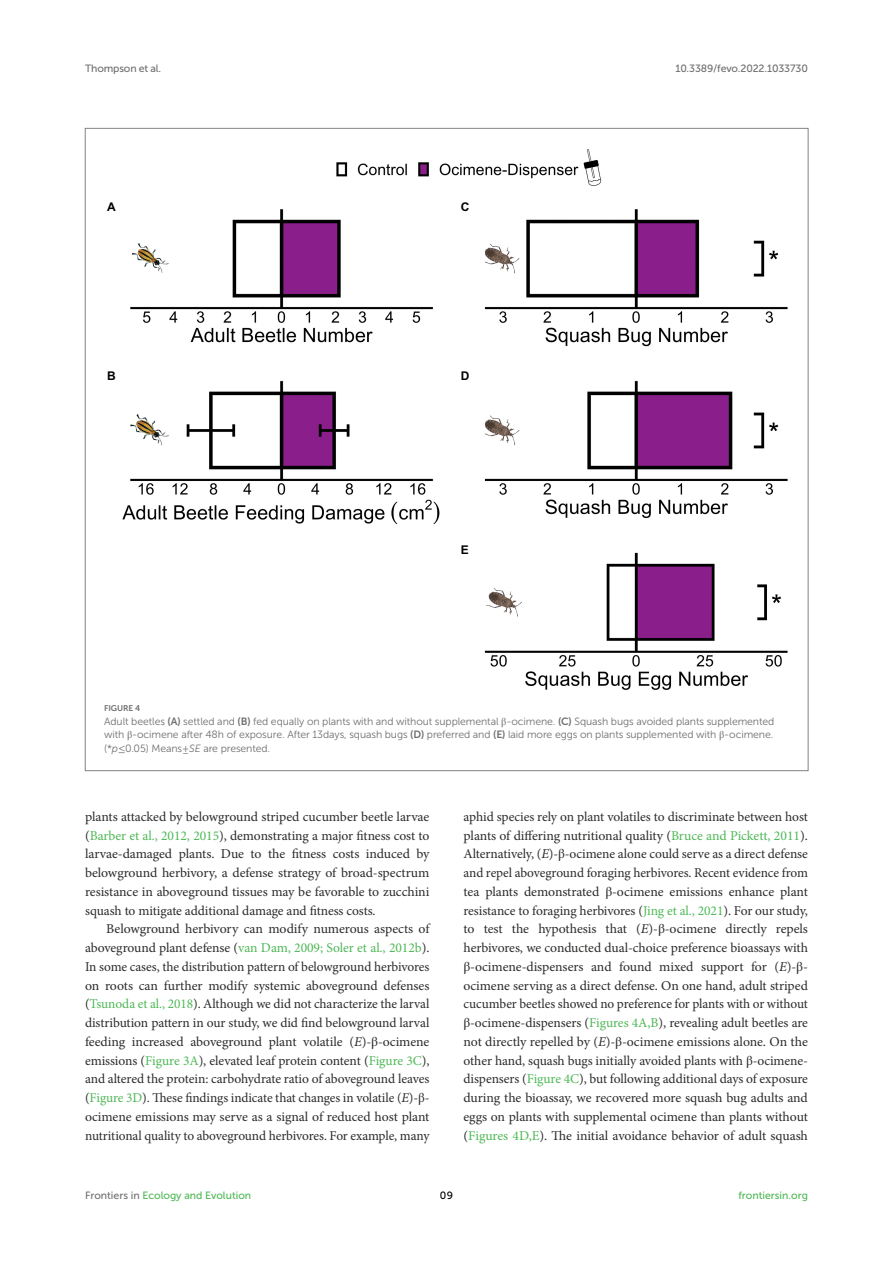
<style>
.page{position:relative;width:893px;height:1263px;background:#fff}
.page>*{position:absolute;margin:0;border:0;box-sizing:border-box;transform-origin:0 0}
.TEXT{font:13.5px/18.8px "Minion Pro";letter-spacing:-.01em;color:#2b2b2a;text-align:justify}
.t1{font:700 12px "Arial";color:#000}
.FIG_LEG{font:10.5px/13.5px "Museo Sans 300";letter-spacing:-.01em;color:#706f70;text-align:justify}
.t2{font:10.5px "Museo Sans 500";color:#4eb855}
.t3{font:10.5px "Museo Sans 500";letter-spacing:-.015em;color:#706f70}
.t4{font:10.5px "Museo Sans 500";color:#000}
.FIG_HD{font:8.25px "Museo Sans 700";letter-spacing:-.01em;color:#706f70}
.s1{font-family:"Museo Sans 700"}
.s2{font-family:"STIX General"}
.s3{font-style:italic}
.s4{color:#4eb855}
.s5{color:#706f70}
</style>
<div class="page">
<img style="left:122px;top:149px;width:666px;height:541px">
<p class="t3" style="left:85px;top:63px;width:78px">Thompson et al.</p>
<p class="t3" style="left:675px;top:63px;width:134px">10.3389/fevo.2022.1033730</p>
<p class="t1" style="left:107px;top:198px;width:10px">A</p>
<p class="t1" style="left:461px;top:198px;width:10px">C</p>
<p class="t1" style="left:107px;top:367px;width:10px">B</p>
<p class="t1" style="left:461px;top:367px;width:10px">D</p>
<p class="t1" style="left:461px;top:542px;width:10px">E</p>
<p class="FIG_HD" style="left:104px;top:704px;width:37px">FIGURE 4</p>
<p class="FIG_LEG" style="left:104px;top:714px;width:672px">Adult beetles <span class="s1">(A)</span> settled and <span class="s1">(B)</span> fed equally on plants with and without supplemental <span class="s2">β</span>-ocimene. <span class="s1">(C)</span> Squash bugs avoided plants supplemented with <span class="s2">β</span>-ocimene after 48 h of exposure. After 13 days, squash bugs <span class="s1">(D)</span> preferred and <span class="s1">(E)</span> laid more eggs on plants supplemented with <span class="s2">β</span>-ocimene. (*<span class="s3">p</span><span class="s2">≤</span> 0.05) Means ± <span class="s3">SE</span> are presented.</p>
<p class="TEXT" style="left:85px;top:807px;width:346px">plants attacked by belowground striped cucumber beetle larvae (<span class="s4">Barber et al., 2012, 2015</span>), demonstrating a major fitness cost to larvae-damaged plants. Due to the fitness costs induced by belowground herbivory, a defense strategy of broad-spectrum resistance in aboveground tissues may be favorable to zucchini squash to mitigate additional damage and fitness costs.</p>
<p class="TEXT" style="left:85px;top:920px;width:346px;text-indent:21px">Belowground herbivory can modify numerous aspects of aboveground plant defense (<span class="s4">van Dam, 2009; Soler et al., 2012b</span>).<br>In some cases, the distribution pattern of belowground herbivores on roots can further modify systemic aboveground defenses (<span class="s4">Tsunoda et al., 2018</span>). Although we did not characterize the larval distribution pattern in our study, we did find belowground larval feeding increased aboveground plant volatile (<span class="s3">E</span>)-<span class="s2">β</span>-ocimene emissions (<span class="s4">Figure 3A</span>), elevated leaf protein content (<span class="s4">Figure 3C</span>), and altered the protein: carbohydrate ratio of aboveground leaves (<span class="s4">Figure 3D</span>). These findings indicate that changes in volatile (<span class="s3">E</span>)-<span class="s2">β&shy;</span>ocimene emissions may serve as a signal of reduced host plant nutritional quality to aboveground herbivores. For example, many</p>
<p class="TEXT" style="left:463px;top:807px;width:346px">aphid species rely on plant volatiles to discriminate between host plants of differing nutritional quality (<span class="s4">Bruce and Pickett, 2011</span>).<br>Alternatively, (<span class="s3">E</span>)-<span class="s2">β</span>-ocimene alone could serve as a direct defense and repel aboveground foraging herbivores. Recent evidence from tea plants demonstrated <span class="s2">β</span>-ocimene emissions enhance plant resistance to foraging herbivores (<span class="s4">Jing et al., 2021</span>). For our study, to test the hypothesis that (<span class="s3">E</span>)-<span class="s2">β</span>-ocimene directly repels herbivores, we conducted dual-choice preference bioassays with <span class="s2">β</span>-ocimene-dispensers and found mixed support for (<span class="s3">E</span>)-<span class="s2">β&shy;</span>ocimene serving as a direct defense. On one hand, adult striped cucumber beetles showed no preference for plants with or without <span class="s2">β</span>-ocimene-dispensers (<span class="s4">Figures 4A,B</span>), revealing adult beetles are not directly repelled by (<span class="s3">E</span>)-<span class="s2">β</span>-ocimene emissions alone. On the other hand, squash bugs initially avoided plants with <span class="s2">β</span>-ocimene&shy;dispensers (<span class="s4">Figure 4C</span>), but following additional days of exposure during the bioassay, we recovered more squash bug adults and eggs on plants with supplemental ocimene than plants without (<span class="s4">Figures 4D,E</span>). The initial avoidance behavior of adult squash</p>
<p class="t2" style="left:85px;top:1190px;width:168px"><span class="s5">Frontiers in</span> Ecology and Evolution</p>
<p class="t4" style="left:440px;top:1190px;width:15px">09</p>
<p class="t2" style="left:738px;top:1190px;width:71px">frontiersin.org</p>
</div>
